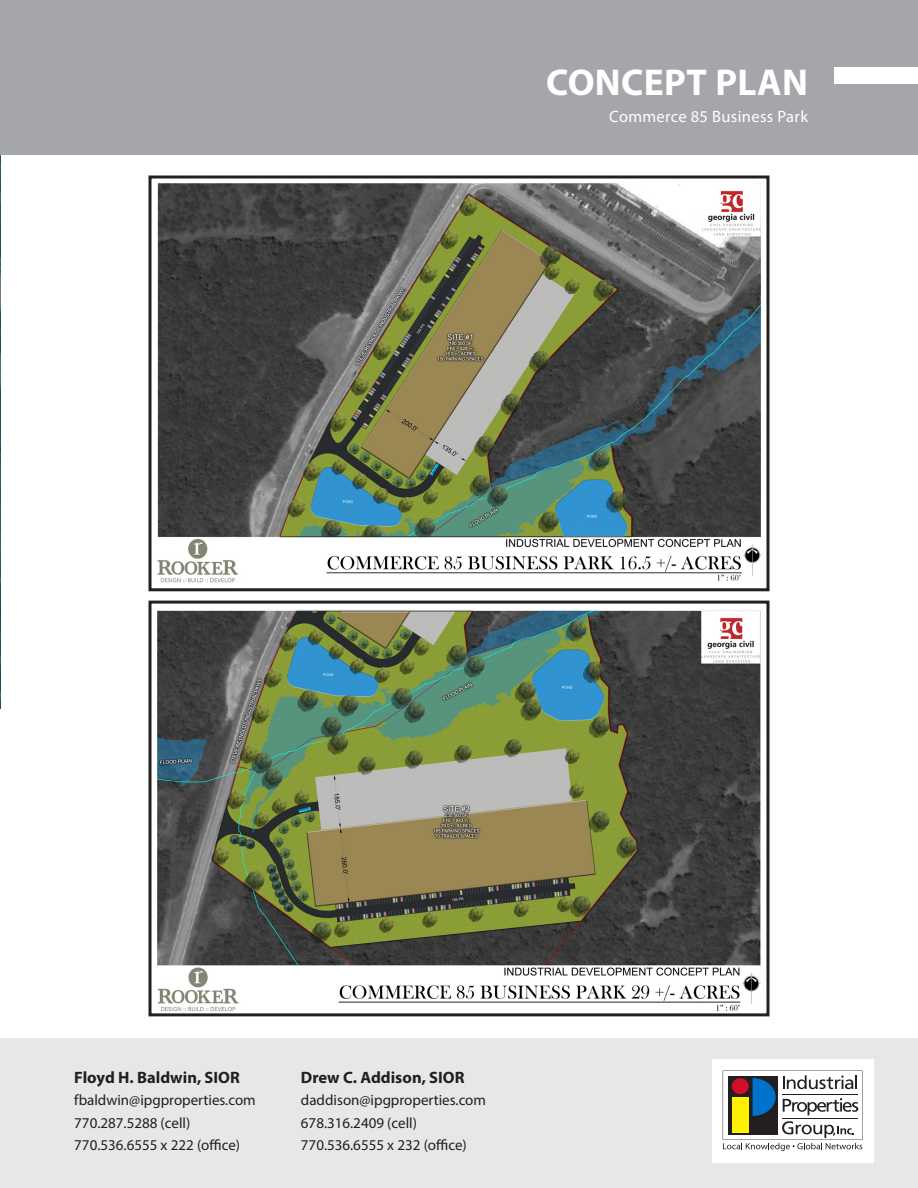
<style>
.page{position:relative;width:918px;height:1188px;background:#fff}
.page>*{position:absolute;margin:0;border:0;box-sizing:border-box;transform-origin:0 0}
.t1{font:700 37.5px "Myriad Pro";letter-spacing:.01em;color:#fff}
.t2{font:700 16.5px "Myriad Pro";color:#231f20}
.t3{font:16.5px "Myriad Pro";letter-spacing:.02em;color:#fff}
.t4{font:15px "Myriad Pro";color:#231f20}
</style>
<div class="page">
<img style="left:0;top:154px;width:1px;height:554px">
<div style="left:0;top:0;width:918px;height:154px;background:#a5a6aa"></div>
<div style="left:835px;top:67px;width:83px;height:17px;background:#fff"></div>
<img style="left:157px;top:183px;width:605px;height:400px">
<div style="left:148px;top:176px;width:622px;height:415px;border:3px solid #231f20"></div>
<img style="left:157px;top:610px;width:604px;height:402px">
<div style="left:148px;top:601px;width:622px;height:415px;border:3px solid #231f20"></div>
<div style="left:0;top:1039px;width:918px;height:149px;background:#e6e7e9"></div>
<div style="left:712px;top:1059px;width:162px;height:104px;background:#fff"></div>
<svg style="left:723px;top:1071px;width:140px;height:80px"></svg>
<p class="t1" style="left:546px;top:58px;width:263px">CONCEPT PLAN</p>
<p class="t3" style="left:609px;top:106px;width:200px">Commerce 85 Business Park</p>
<p class="t2" style="left:74px;top:1066px;width:167px">Floyd H. Baldwin, SIOR</p>
<p class="t4" style="left:74px;top:1091px;width:183px">fbaldwin@ipgproperties.com</p>
<p class="t4" style="left:74px;top:1113px;width:118px">770.287.5288 (cell)</p>
<p class="t4" style="left:74px;top:1136px;width:167px">770.536.6555 x 222 (office)</p>
<p class="t2" style="left:301px;top:1066px;width:165px">Drew C. Addison, SIOR</p>
<p class="t4" style="left:301px;top:1091px;width:187px">daddison@ipgproperties.com</p>
<p class="t4" style="left:301px;top:1113px;width:118px">678.316.2409 (cell)</p>
<p class="t4" style="left:301px;top:1136px;width:167px">770.536.6555 x 232 (office)</p>
</div>
